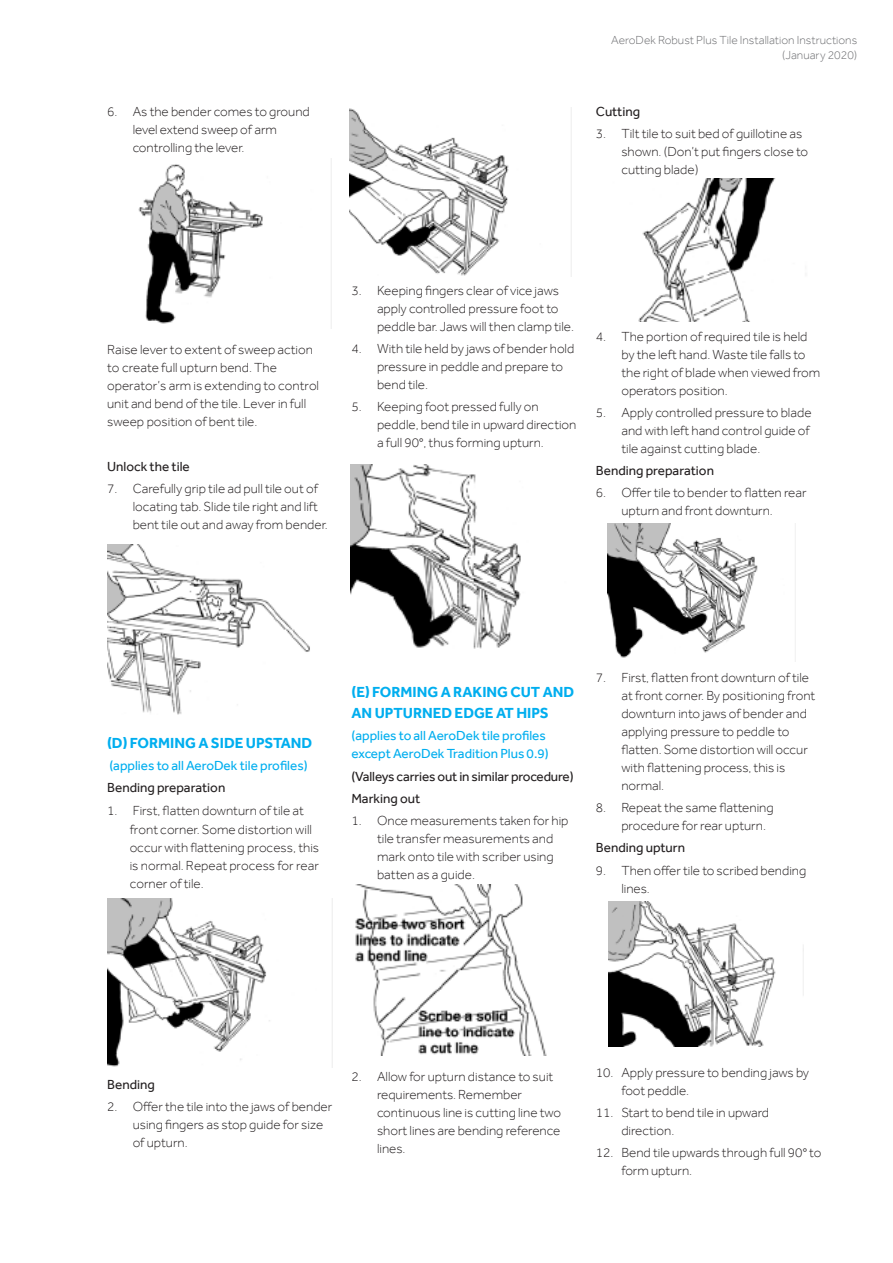
<style>
.page{position:relative;width:893px;height:1263px;background:#fff}
.page>*{position:absolute;margin:0;border:0;box-sizing:border-box;transform-origin:0 0}
.Subhead_Effra_10_14p{font:700 15px/21px "Effra";color:#00aeef}
.Bulleted_list_6_-6{font:300 13.5px/18px "Effra";color:#231f20}
.Bulleted_list_6_-6-2{font:13.5px "Effra";color:#231f20}
.Body_Copy_Instructio{font:13.5px/18px "Effra";color:#00aeef}
.Bulleted_list_6_-6-3{font:13.5px "Effra";color:#00aeef}
.t1{font:300 12px/15.8px "Effra";color:#6c6d70;text-align:right}
</style>
<div class="page">
<img style="left:138px;top:164px;width:125px;height:160px">
<img style="left:107px;top:544px;width:203px;height:170px">
<img style="left:107px;top:898px;width:163px;height:169px">
<img style="left:351px;top:464px;width:170px;height:184px">
<img style="left:355px;top:884px;width:192px;height:171px">
<img style="left:638px;top:179px;width:137px;height:142px">
<img style="left:607px;top:523px;width:189px;height:139px">
<img style="left:608px;top:901px;width:196px;height:145px">
<img style="left:350px;top:108px;width:159px;height:168px">
<p class="Bulleted_list_6_-6" style="left:133px;top:102px;width:179px;text-indent:-26px">6. As the bender comes to ground level extend sweep of arm controlling the lever.</p>
<p class="t1" style="left:611px;top:32px;width:247px">AeroDek Robust Plus Tile Installation Instructions (January 2020)</p>
<p class="Bulleted_list_6_-6-2" style="left:596px;top:104px;width:46px">Cutting</p>
<p class="Bulleted_list_6_-6" style="left:621px;top:125px;width:188px;text-indent:-26px">3. Tilt tile to suit bed of guillotine as shown. (Don’t put fingers close to cutting blade)</p>
<p class="Bulleted_list_6_-6" style="left:107px;top:341px;width:213px">Raise lever to extent of sweep action to create full upturn bend. The operator’s arm is extending to control unit and bend of the tile. Lever in full sweep position of bent tile.</p>
<p class="Bulleted_list_6_-6-2" style="left:107px;top:458px;width:84px">Unlock the tile</p>
<p class="Bulleted_list_6_-6" style="left:133px;top:480px;width:197px;text-indent:-26px">7. Carefully grip tile ad pull tile out of locating tab. Slide tile right and lift bent tile out and away from bender.</p>
<p class="Bulleted_list_6_-6" style="left:377px;top:281px;width:199px;text-indent:-26px">3. Keeping fingers clear of vice jaws apply controlled pressure foot to peddle bar. Jaws will then clamp tile.</p>
<p class="Bulleted_list_6_-6" style="left:377px;top:339px;width:199px;text-indent:-26px">4. With tile held by jaws of bender hold pressure in peddle and prepare to bend tile.</p>
<p class="Bulleted_list_6_-6" style="left:377px;top:398px;width:201px;text-indent:-26px">5. Keeping foot pressed fully on peddle, bend tile in upward direction a full 90°, thus forming upturn.</p>
<p class="Bulleted_list_6_-6" style="left:621px;top:327px;width:200px;text-indent:-26px">4. The portion of required tile is held by the left hand. Waste tile falls to the right of blade when viewed from operators position.</p>
<p class="Bulleted_list_6_-6" style="left:621px;top:403px;width:192px;text-indent:-26px">5. Apply controlled pressure to blade and with left hand control guide of tile against cutting blade.</p>
<p class="Bulleted_list_6_-6-2" style="left:596px;top:463px;width:120px">Bending preparation</p>
<p class="Bulleted_list_6_-6" style="left:621px;top:484px;width:187px;text-indent:-26px">6. Offer tile to bender to flatten rear upturn and front downturn.</p>
<p class="Subhead_Effra_10_14p" style="left:107px;top:732px;width:207px">(D) FORMING A SIDE UPSTAND</p>
<p class="Bulleted_list_6_-6-3" style="left:109px;top:757px;width:200px">(applies to all AeroDek tile profiles)</p>
<p class="Bulleted_list_6_-6-2" style="left:107px;top:780px;width:120px">Bending preparation</p>
<p class="Bulleted_list_6_-6" style="left:130px;top:801px;width:191px;text-indent:-23px">1. First, flatten downturn of tile at front corner. Some distortion will occur with flattening process, this is normal. Repeat process for rear corner of tile.</p>
<p class="Subhead_Effra_10_14p" style="left:351px;top:681px;width:224px">(E) FORMING A RAKING CUT AND<br>AN UPTURNED EDGE AT HIPS</p>
<p class="Body_Copy_Instructio" style="left:351px;top:727px;width:199px">(applies to all AeroDek tile profiles except AeroDek Tradition Plus 0.9)</p>
<p class="Bulleted_list_6_-6-2" style="left:351px;top:768px;width:224px">(Valleys carries out in similar procedure)</p>
<p class="Bulleted_list_6_-6-2" style="left:351px;top:790px;width:70px">Marking out</p>
<p class="Bulleted_list_6_-6" style="left:377px;top:811px;width:193px;text-indent:-26px">1. Once measurements taken for hip tile transfer measurements and mark onto tile with scriber using batten as a guide.</p>
<p class="Bulleted_list_6_-6" style="left:621px;top:668px;width:195px;text-indent:-26px">7. First, flatten front downturn of tile at front corner. By positioning front downturn into jaws of bender and applying pressure to peddle to flatten. Some distortion will occur with flattening process, this is normal.</p>
<p class="Bulleted_list_6_-6" style="left:621px;top:798px;width:154px;text-indent:-26px">8. Repeat the same flattening procedure for rear upturn.</p>
<p class="Bulleted_list_6_-6-2" style="left:596px;top:840px;width:91px">Bending upturn</p>
<p class="Bulleted_list_6_-6" style="left:621px;top:861px;width:187px;text-indent:-26px">9. Then offer tile to scribed bending lines.</p>
<p class="Bulleted_list_6_-6-2" style="left:107px;top:1076px;width:49px">Bending</p>
<p class="Bulleted_list_6_-6" style="left:133px;top:1097px;width:201px;text-indent:-26px">2. Offer the tile into the jaws of bender using fingers as stop guide for size of upturn.</p>
<p class="Bulleted_list_6_-6" style="left:377px;top:1068px;width:186px;text-indent:-26px">2. Allow for upturn distance to suit requirements. Remember continuous line is cutting line two short lines are bending reference lines.</p>
<p class="Bulleted_list_6_-6" style="left:621px;top:1063px;width:189px;text-indent:-26px">10. Apply pressure to bending jaws by foot peddle.</p>
<p class="Bulleted_list_6_-6" style="left:621px;top:1103px;width:149px;text-indent:-26px">11. Start to bend tile in upward direction.</p>
<p class="Bulleted_list_6_-6" style="left:621px;top:1144px;width:201px;text-indent:-26px">12. Bend tile upwards through full 90° to form upturn.</p>
</div>
